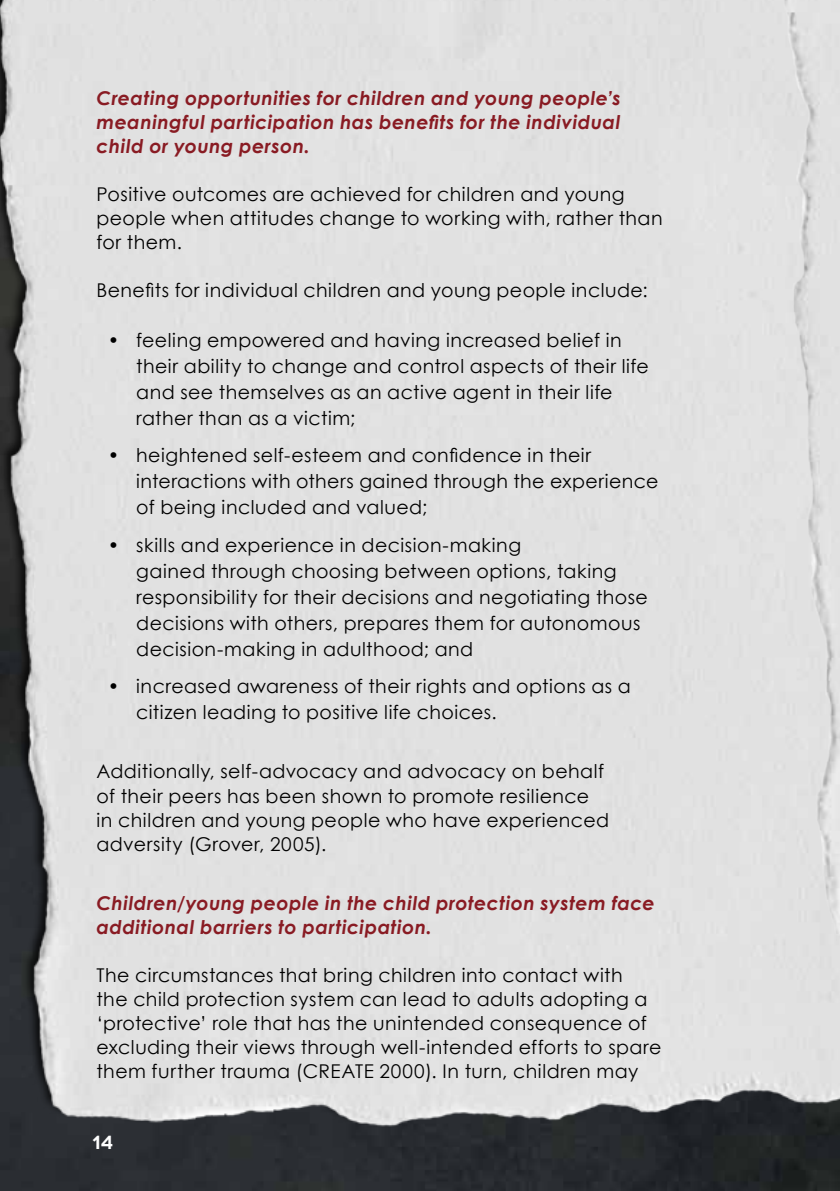
<style>
.page{position:relative;width:840px;height:1191px;background:#fff}
.page>*{position:absolute;margin:0;border:0;box-sizing:border-box;transform-origin:0 0}
.t1{font:19px/26px "Century Gothic";letter-spacing:.025em;color:#000}
.t2{font:italic 700 19px/24px "Century Gothic";letter-spacing:.025em;color:#891b23;text-align:justify}
.t3{font:600 19px "Novecentowide";color:#fff}
</style>
<div class="page">
<img style="left:0;top:0;width:839px;height:1186px">
<div style="left:737px;top:0;width:102px;height:1014px;background:#e1e1e1"></div>
<p class="t2" style="left:96px;top:85px;width:525px">Creating opportunities for children and young people’s meaningful participation has benefits for the individual child or young person.</p>
<p class="t1" style="left:96px;top:182px;width:567px;line-height:24px">Positive outcomes are achieved for children and young people when attitudes change to working with, rather than for them.</p>
<p class="t1" style="left:96px;top:277px;width:552px">Benefits for individual children and young people include:</p>
<p class="t1" style="left:136px;top:327px;width:514px;text-indent:-28px">• feeling empowered and having increased belief in their ability to change and control aspects of their life and see themselves as an active agent in their life rather than as a victim;</p>
<p class="t1" style="left:136px;top:442px;width:523px;text-indent:-28px">• heightened self-esteem and confidence in their interactions with others gained through the experience of being included and valued;</p>
<p class="t1" style="left:136px;top:531px;width:513px;text-indent:-28px">• skills and experience in decision-making<br>gained through choosing between options, taking responsibility for their decisions and negotiating those decisions with others, prepares them for autonomous decision-making in adulthood; and</p>
<p class="t1" style="left:136px;top:673px;width:496px;text-indent:-28px">• increased awareness of their rights and options as a citizen leading to positive life choices.</p>
<p class="t1" style="left:96px;top:759px;width:514px;line-height:24px">Additionally, self-advocacy and advocacy on behalf of their peers has been shown to promote resilience in children and young people who have experienced adversity (Grover, 2005).</p>
<p class="t2" style="left:96px;top:890px;width:559px">Children/young people in the child protection system face additional barriers to participation.</p>
<p class="t1" style="left:96px;top:962px;width:566px;line-height:24px">The circumstances that bring children into contact with<br>the child protection system can lead to adults adopting a ‘protective’ role that has the unintended consequence of excluding their views through well-intended efforts to spare them further trauma (CREATE 2000). In turn, children may</p>
<p class="t3" style="left:92px;top:1131px;width:23px">14</p>
</div>
